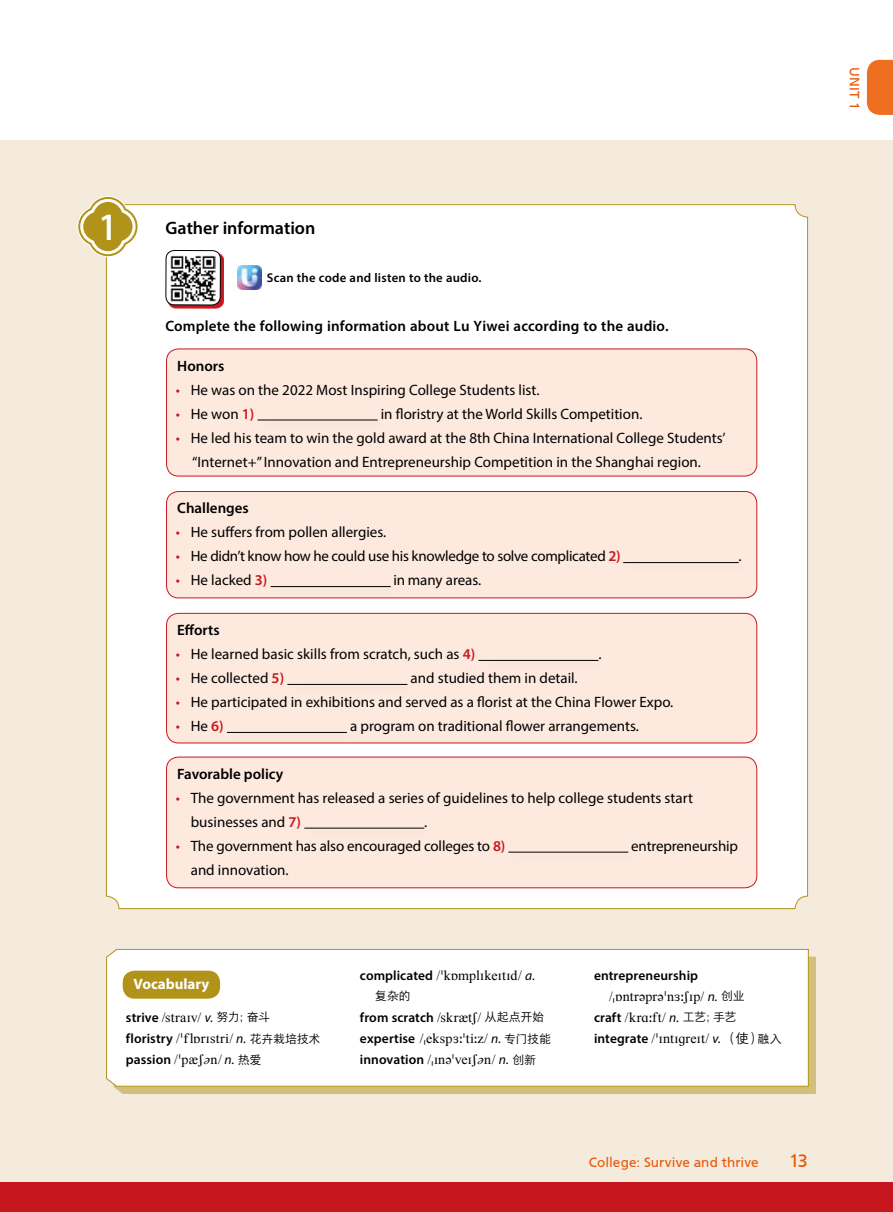
<style>
.page{position:relative;width:893px;height:1212px;background:#fff}
.page>*{position:absolute;margin:0;border:0;box-sizing:border-box;transform-origin:0 0}
.t1{font:600 condensed 38.85px "Myriad Pro";color:#fff}
.t2{font:600 18px "Myriad Pro";color:#000}
.t3{font:18px "Frutiger CE";color:#ea5504}
.t4{font:15px/24px "Myriad Pro";color:#000;text-align:center}
.t5{font:600 15px "Myriad Pro";letter-spacing:.01em;color:#000}
.t6{font:15px "Myriad Pro";letter-spacing:-.02em;color:#000}
.t7{font:700 15px "Myriad Pro";color:#fff}
.t8{font:13.5px/21px "Fltrp Phonetic IPAPSMT";letter-spacing:.015em;color:#000}
.t9{font:600 13.5px "Myriad Pro";letter-spacing:.005em;color:#000}
.t10{font:13.5px "Frutiger CE";letter-spacing:.005em;color:#ea5504}
.t11{font:600 12.75px "Myriad Pro";letter-spacing:.02em;color:#000}
.t12{font:12px "FZYOUHS 506 L GB1 0";color:#000}
.s1{color:#c7171e}
.s2{font-weight:600;color:#c7171e}
.s3{font-family:"Myriad Pro";font-weight:600}
.s4{font-family:"Myriad Pro";font-style:italic}
.s5{font-family:"FZYOUHS 506 L GB1 0";font-size:12px}
.s6{font-family:"Fltrp Phonetic IPAPSMT";font-weight:400}
.s7{font-family:"FZYOUHS 506 L GB1 0";font-weight:400;font-size:12px}
.s8{font-family:"FZYOUHS 506 L GB1 0"}
</style>
<div class="page">
<div style="left:0;top:140px;width:893px;height:1072px;background:#f4ebdd"></div>
<div style="left:106px;top:205px;width:701px;height:703px;background:#fff;border-radius:12px"></div>
<svg style="left:77px;top:196px;width:62px;height:62px"></svg>
<div style="left:167px;top:349px;width:590px;height:127px;background:#fde9dd;border-radius:12px"></div>
<div style="left:256px;top:416px;width:132px;height:17px;background:#000;opacity:.3"></div>
<hr style="left:258px;top:420px;width:120px;height:1px;background:#000">
<div style="left:166px;top:349px;width:591px;height:127px;border:1px solid #c7171e;border-radius:12px"></div>
<div style="left:167px;top:491px;width:590px;height:107px;background:#fde9dd;border-radius:12px"></div>
<div style="left:622px;top:559px;width:128px;height:16px;background:#000;opacity:.3"></div>
<hr style="left:623px;top:562px;width:116px;height:1px;background:#000">
<div style="left:269px;top:583px;width:132px;height:16px;background:#000;opacity:.3"></div>
<hr style="left:271px;top:586px;width:120px;height:1px;background:#000">
<div style="left:166px;top:491px;width:591px;height:107px;border:1px solid #c7171e;border-radius:12px"></div>
<div style="left:167px;top:613px;width:590px;height:130px;background:#fde9dd;border-radius:12px"></div>
<div style="left:477px;top:656px;width:132px;height:17px;background:#000;opacity:.3"></div>
<hr style="left:478px;top:660px;width:120px;height:1px;background:#000">
<div style="left:286px;top:680px;width:132px;height:17px;background:#000;opacity:.3"></div>
<hr style="left:287px;top:684px;width:120px;height:1px;background:#000">
<div style="left:225px;top:728px;width:133px;height:17px;background:#000;opacity:.3"></div>
<hr style="left:227px;top:732px;width:120px;height:1px;background:#000">
<div style="left:166px;top:613px;width:591px;height:130px;border:1px solid #c7171e;border-radius:12px"></div>
<div style="left:167px;top:757px;width:590px;height:131px;background:#fde9dd;border-radius:12px"></div>
<div style="left:303px;top:824px;width:132px;height:17px;background:#000;opacity:.3"></div>
<hr style="left:304px;top:828px;width:120px;height:1px;background:#000">
<div style="left:507px;top:848px;width:132px;height:17px;background:#000;opacity:.3"></div>
<hr style="left:508px;top:852px;width:120px;height:1px;background:#000">
<div style="left:166px;top:757px;width:591px;height:131px;border:1px solid #c7171e;border-radius:12px"></div>
<div style="left:114px;top:956px;width:702px;height:138px;background:#d2bf7b"></div>
<div style="left:106px;top:949px;width:703px;height:138px;background:#fff"></div>
<div style="left:123px;top:971px;width:97px;height:28px;background:#b1931a;border-radius:12px"></div>
<div style="left:0;top:1182px;width:893px;height:30px;background:#c7171e"></div>
<div style="left:168px;top:253px;width:56px;height:55px;background:#c7171e"></div>
<svg style="left:165px;top:204px;width:56px;height:435px"></svg>
<img style="left:171px;top:255px;width:45px;height:46px">
<img style="left:237px;top:266px;width:24px;height:24px">
<svg style="left:867px;top:60px;width:26px;height:55px"></svg>
<p class="t10" style="left:862px;top:67px;width:44px;rotate:90deg">UNIT 1</p>
<h1 class="t1" style="left:100px;top:206px;width:17px">1</h1>
<p class="t2" style="left:165px;top:217px;width:151px">Gather information</p>
<p class="t11" style="left:267px;top:270px;width:216px">Scan the code and listen to the audio.</p>
<p class="t5" style="left:165px;top:316px;width:505px">Complete the following information about Lu Yiwei according to the audio.</p>
<p class="t5" style="left:177px;top:356px;width:49px">Honors</p>
<p class="t4" style="left:176px;top:377px;width:365px"><span class="s1">•</span> He was on the 2022 Most Inspiring College Students list.</p>
<p class="t4" style="left:176px;top:401px;width:80px"><span class="s1">•</span> He won <span class="s2">1)</span></p>
<p class="t4" style="left:381px;top:401px;width:263px">in floristry at the World Skills Competition.</p>
<p class="t4" style="left:176px;top:425px;width:551px"><span class="s1">•</span> He led his team to win the gold award at the 8th China International College Students’ “Internet+” Innovation and Entrepreneurship Competition in the Shanghai region.</p>
<p class="t5" style="left:177px;top:499px;width:73px">Challenges</p>
<p class="t4" style="left:176px;top:520px;width:212px"><span class="s1">•</span> He suffers from pollen allergies.</p>
<p class="t6" style="left:176px;top:547px;width:446px"><span class="s1">•</span> He didn’t know how he could use his knowledge to solve complicated <span class="s2">2)</span></p>
<p class="t4" style="left:738px;top:544px;width:5px">.</p>
<p class="t4" style="left:176px;top:568px;width:93px"><span class="s1">•</span> He lacked <span class="s2">3)</span></p>
<p class="t4" style="left:394px;top:568px;width:89px">in many areas.</p>
<p class="t5" style="left:177px;top:620px;width:44px">Efforts</p>
<p class="t4" style="left:176px;top:642px;width:301px"><span class="s1">•</span> He learned basic skills from scratch, such as <span class="s2">4)</span></p>
<p class="t4" style="left:598px;top:642px;width:5px">.</p>
<p class="t4" style="left:176px;top:666px;width:110px"><span class="s1">•</span> He collected <span class="s2">5)</span></p>
<p class="t4" style="left:411px;top:666px;width:169px">and studied them in detail.</p>
<p class="t4" style="left:176px;top:690px;width:499px"><span class="s1">•</span> He participated in exhibitions and served as a florist at the China Flower Expo.</p>
<p class="t4" style="left:176px;top:714px;width:50px"><span class="s1">•</span> He <span class="s2">6)</span></p>
<p class="t4" style="left:350px;top:714px;width:290px">a program on traditional flower arrangements.</p>
<p class="t5" style="left:177px;top:764px;width:108px">Favorable policy</p>
<p class="t4" style="left:191px;top:785px;width:504px;text-align:left;text-indent:-15px"><span class="s1">•</span> The government has released a series of guidelines to help college students start businesses and <span class="s2">7)</span></p>
<p class="t4" style="left:424px;top:809px;width:5px">.</p>
<p class="t4" style="left:176px;top:833px;width:331px"><span class="s1">•</span> The government has also encouraged colleges to <span class="s2">8)</span></p>
<p class="t4" style="left:631px;top:833px;width:108px">entrepreneurship</p>
<p class="t4" style="left:191px;top:857px;width:99px">and innovation.</p>
<p class="t7" style="left:133px;top:974px;width:77px">Vocabulary</p>
<p class="t8" style="left:126px;top:1007px;width:196px"><span class="s3">strive</span> /straIv/ <span class="s4">v.</span> <span class="s5">努力；奋斗<br></span><span class="s3">floristry</span> /9fl^rIstri/ <span class="s4">n.</span> <span class="s5">花卉栽培技术</span><span class="s3">passion</span> /9p{SFn/ <span class="s4">n.</span> <span class="s5">热爱</span></p>
<p class="t8" style="left:360px;top:965px;width:177px"><span class="s3">complicated</span> /9k^mplIkeItId/ <span class="s4">a.</span></p>
<p class="t12" style="left:375px;top:989px;width:37px">复杂的</p>
<p class="t9" style="left:360px;top:1008px;width:186px">from scratch <span class="s6">/skr{tS/</span> <span class="s7">从起点开始</span></p>
<p class="t8" style="left:360px;top:1028px;width:193px"><span class="s3">expertise</span> /8eksp%:9ti:z/ <span class="s4">n.</span> <span class="s5">专门技能</span><span class="s3">innovation</span> /8In@9veISFn/ <span class="s4">n.</span> <span class="s5">创新</span></p>
<p class="t9" style="left:594px;top:966px;width:106px">entrepreneurship</p>
<p class="t8" style="left:594px;top:986px;width:189px;text-indent:15px">/8^ntr@pr@9n%:SIp/ <span class="s4">n.</span> <span class="s5">创业<br></span><span class="s3">craft</span> /krA:ft/ <span class="s4">n.</span> <span class="s5">工艺；手艺</span><span class="s3">integrate</span> /9IntIgreIt/ <span class="s4">v.</span> <span class="s8">（使）</span><span class="s5">融入</span></p>
<p class="t10" style="left:589px;top:1155px;width:171px">College: Survive and thrive</p>
<p class="t3" style="left:789px;top:1150px;width:20px">13</p>
</div>
